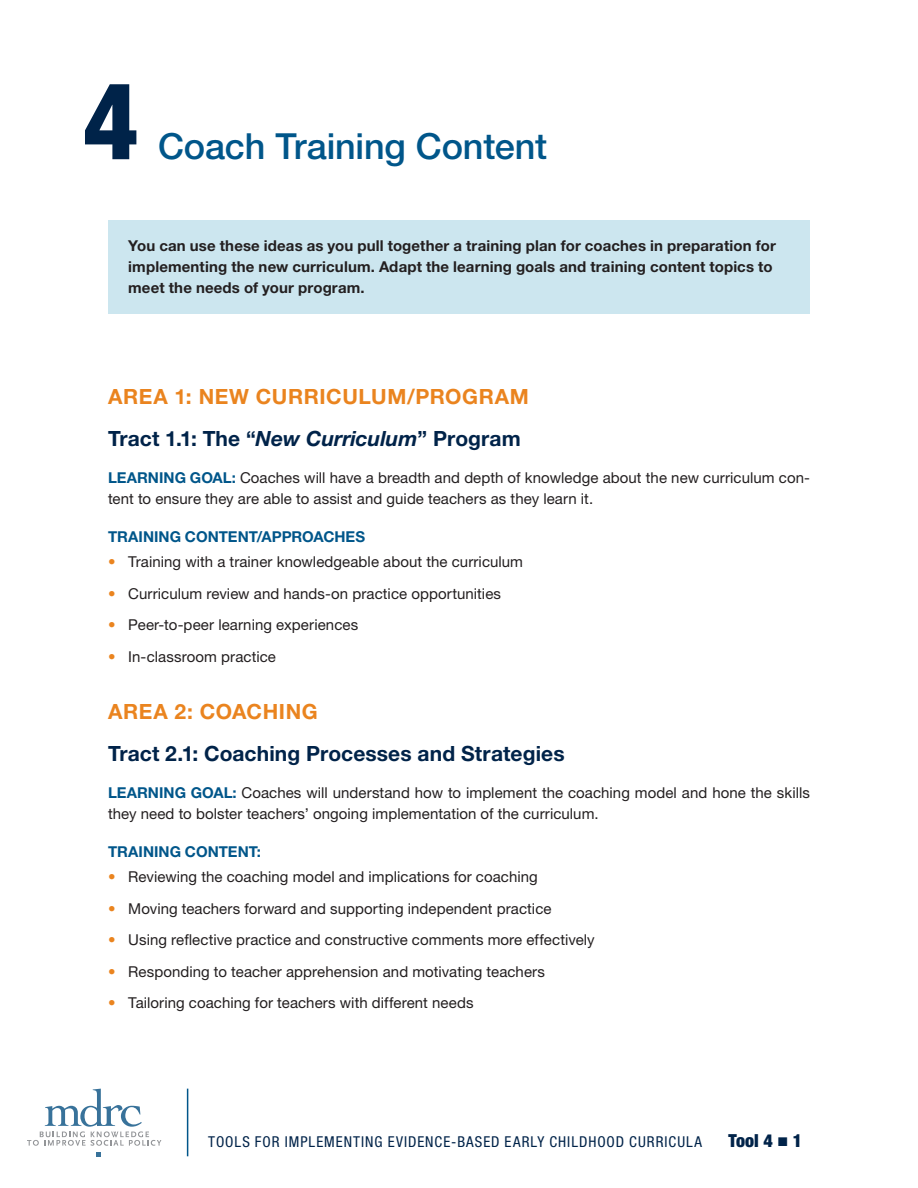
<style>
.page{position:relative;width:918px;height:1188px;background:#fff}
.page>*{position:absolute;margin:0;border:0;box-sizing:border-box;transform-origin:0 0}
.Resource_Number{font:800 condensed 108px "Helvetica Neue LT Std";color:#002349}
.Resource_Title{font:500 36px "Helvetica Neue LT Std";letter-spacing:-.005em;color:#00568a}
.Subhead_B{font:700 21px "Helvetica Neue LT Std";letter-spacing:.005em;color:#002349}
.Subhead_A{font:700 21px "Helvetica Neue LT Std";letter-spacing:.025em;color:#ea841f}
.t1{font:900 condensed 18px "Helvetica Neue LT Std";color:#002349}
.Body_Text{font:15px/21px "Helvetica Neue LT Std";letter-spacing:.005em;color:#231f20}
.Toolkit_TIP{font:700 15px/21px "Helvetica Neue LT Std";letter-spacing:.01em;color:#231f20}
.t2{font:condensed 15px "Helvetica Neue LT Std";letter-spacing:.065em;color:#002349}
.E-Style{font:700 15px "Helvetica Neue LT Std";color:#00568a}
.s1{font-style:italic}
.s2{font-weight:700;color:#00568a}
.s3{color:#ea841f}
</style>
<div class="page">
<svg style="left:27px;top:1089px;width:134px;height:57px"></svg>
<svg style="left:97px;top:1152px;width:4px;height:4px"></svg>
<hr style="left:187px;top:1089px;width:1px;height:67px;background:#00568a">
<div style="left:108px;top:220px;width:702px;height:94px;background:#cce6ef"></div>
<p class="Resource_Number" style="left:83px;top:54px;width:58px">4</p>
<p class="Resource_Title" style="left:158px;top:125px;width:390px">Coach Training Content</p>
<p class="Toolkit_TIP" style="left:128px;top:235px;width:649px">You can use these ideas as you pull together a training plan for coaches in preparation for implementing the new curriculum. Adapt the learning goals and training content topics to meet the needs of your program.</p>
<p class="Subhead_A" style="left:108px;top:383px;width:422px">AREA 1: NEW CURRICULUM/PROGRAM</p>
<p class="Subhead_B" style="left:108px;top:425px;width:414px">Tract 1.1: The “<span class="s1">New Curriculum</span>” Program</p>
<p class="Body_Text" style="left:108px;top:467px;width:704px"><span class="s2">LEARNING GOAL:</span> Coaches will have a breadth and depth of knowledge about the new curriculum con&shy;tent to ensure they are able to assist and guide teachers as they learn it.</p>
<p class="E-Style" style="left:108px;top:527px;width:259px">TRAINING CONTENT/APPROACHES</p>
<p class="Body_Text" style="left:108px;top:551px;width:417px"><span class="s3">•</span> Training with a trainer knowledgeable about the curriculum</p>
<p class="Body_Text" style="left:108px;top:582px;width:395px"><span class="s3">•</span> Curriculum review and hands-on practice opportunities</p>
<p class="Body_Text" style="left:108px;top:614px;width:252px"><span class="s3">•</span> Peer-to-peer learning experiences</p>
<p class="Body_Text" style="left:108px;top:645px;width:170px"><span class="s3">•</span> In-classroom practice</p>
<p class="Subhead_A" style="left:108px;top:698px;width:211px">AREA 2: COACHING</p>
<p class="Subhead_B" style="left:108px;top:740px;width:458px">Tract 2.1: Coaching Processes and Strategies</p>
<p class="Body_Text" style="left:108px;top:782px;width:703px"><span class="s2">LEARNING GOAL:</span> Coaches will understand how to implement the coaching model and hone the skills they need to bolster teachers’ ongoing implementation of the curriculum.</p>
<p class="E-Style" style="left:108px;top:842px;width:154px">TRAINING CONTENT:</p>
<p class="Body_Text" style="left:108px;top:866px;width:431px"><span class="s3">•</span> Reviewing the coaching model and implications for coaching</p>
<p class="Body_Text" style="left:108px;top:897px;width:445px"><span class="s3">•</span> Moving teachers forward and supporting independent practice</p>
<p class="Body_Text" style="left:108px;top:929px;width:488px"><span class="s3">•</span> Using reflective practice and constructive comments more effectively</p>
<p class="Body_Text" style="left:108px;top:960px;width:439px"><span class="s3">•</span> Responding to teacher apprehension and motivating teachers</p>
<p class="Body_Text" style="left:108px;top:992px;width:367px"><span class="s3">•</span> Tailoring coaching for teachers with different needs</p>
<p class="t2" style="left:208px;top:1133px;width:495px">TOOLS FOR IMPLEMENTING EVIDENCE-BASED EARLY CHILDHOOD CURRICULA</p>
<p class="t1" style="left:729px;top:1130px;width:75px">Tool 4 1</p>
</div>
